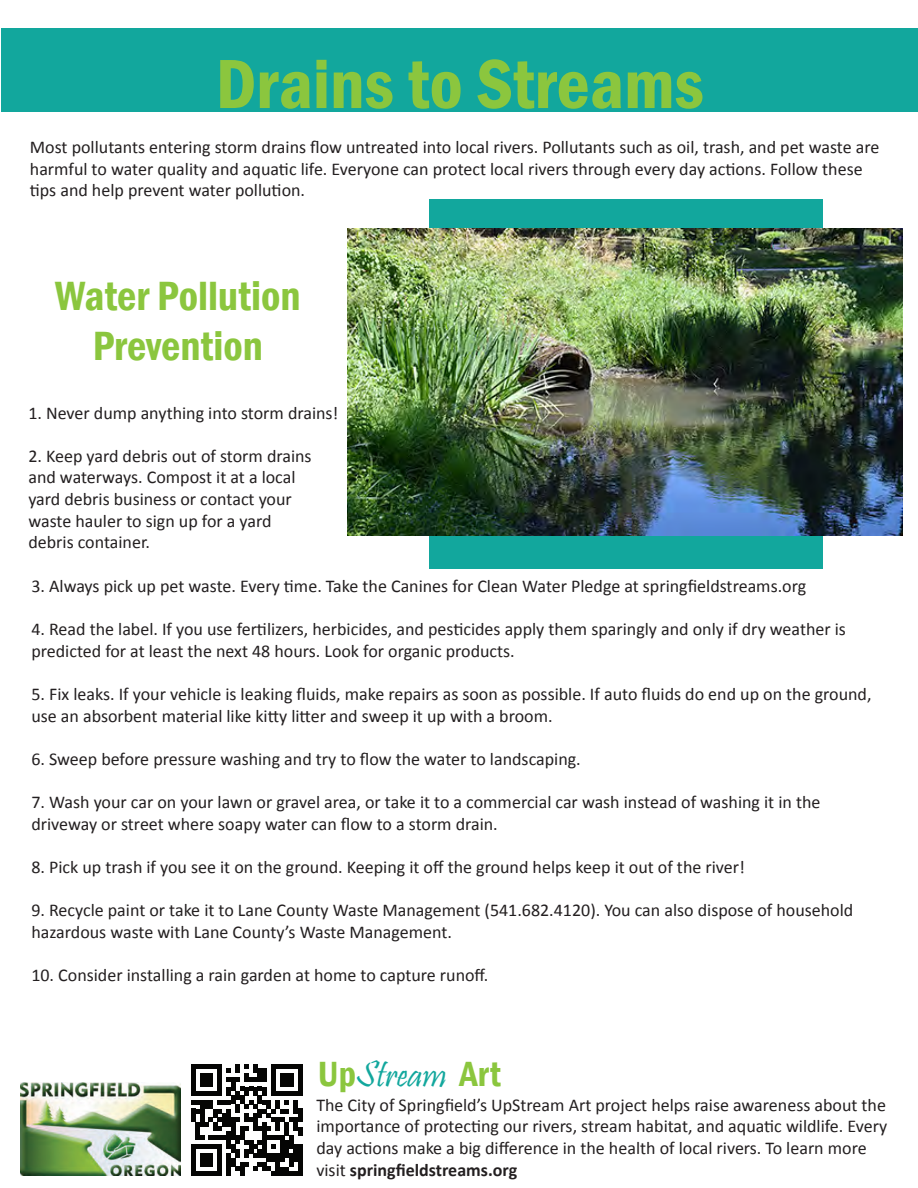
<style>
.page{position:relative;width:918px;height:1188px;background:#fff}
.page>*{position:absolute;margin:0;border:0;box-sizing:border-box;transform-origin:0 0}
.t1{font:600 condensed 72px "Franklin Gothic";color:#8bc63e}
.t2{font:600 condensed 42px/50.4px "Franklin Gothic";color:#8bc63e;text-align:center}
.t3{font:37.5px "Pristina";color:#12a79d}
.t4{font:18px/21.6px "Calibri";color:#231f20}
.s1{font-family:"Franklin Gothic";font-weight:600;font-stretch:condensed;font-size:36px;color:#8bc63e}
.s2{font-weight:700}
</style>
<div class="page">
<img style="left:21px;top:1082px;width:160px;height:94px">
<svg style="left:191px;top:1064px;width:111px;height:112px"></svg>
<hr style="left:298px;top:1144px;width:4px;height:32px;background:#050504">
<div style="left:429px;top:199px;width:393px;height:369px;background:#12a79d"></div>
<div style="left:1px;top:28px;width:917px;height:84px;background:#12a79d"></div>
<img style="left:348px;top:229px;width:555px;height:307px">
<h1 class="t1" style="left:216px;top:36px;width:490px">Drains to Streams</h1>
<p class="t4" style="left:30px;top:136px;width:851px">Most pollutants entering storm drains flow untreated into local rivers. Pollutants such as oil, trash, and pet waste are harmful to water quality and aquatic life. Everyone can protect local rivers through every day actions. Follow these tips and help prevent water pollution.</p>
<h2 class="t2" style="left:55px;top:270px;width:247px">Water Pollution<br>Prevention</h2>
<p class="t4" style="left:28px;top:402px;width:312px">1. Never dump anything into storm drains!</p>
<p class="t4" style="left:28px;top:445px;width:285px">2. Keep yard debris out of storm drains and waterways. Compost it at a local yard debris business or contact your waste hauler to sign up for a yard debris container.</p>
<p class="t4" style="left:31px;top:575px;width:776px">3. Always pick up pet waste. Every time. Take the Canines for Clean Water Pledge at springfieldstreams.org</p>
<p class="t4" style="left:31px;top:618px;width:816px">4. Read the label. If you use fertilizers, herbicides, and pesticides apply them sparingly and only if dry weather is predicted for at least the next 48 hours. Look for organic products.</p>
<p class="t4" style="left:31px;top:683px;width:842px">5. Fix leaks. If your vehicle is leaking fluids, make repairs as soon as possible. If auto fluids do end up on the ground, use an absorbent material like kitty litter and sweep it up with a broom.</p>
<p class="t4" style="left:31px;top:748px;width:551px">6. Sweep before pressure washing and try to flow the water to landscaping.</p>
<p class="t4" style="left:31px;top:791px;width:791px">7. Wash your car on your lawn or gravel area, or take it to a commercial car wash instead of washing it in the driveway or street where soapy water can flow to a storm drain.</p>
<p class="t4" style="left:31px;top:856px;width:715px">8. Pick up trash if you see it on the ground. Keeping it off the ground helps keep it out of the river!</p>
<p class="t4" style="left:31px;top:899px;width:823px">9. Recycle paint or take it to Lane County Waste Management (541.682.4120). You can also dispose of household hazardous waste with Lane County’s Waste Management.</p>
<p class="t4" style="left:31px;top:964px;width:459px">10. Consider installing a rain garden at home to capture runoff.</p>
<h3 class="t3" style="left:318px;top:1053px;width:184px"><span class="s1">Up</span>Stream <span class="s1">Art</span></h3>
<p class="t4" style="left:316px;top:1094px;width:572px">The City of Springfield’s UpStream Art project helps raise awareness about the importance of protecting our rivers, stream habitat, and aquatic wildlife. Every day actions make a big difference in the health of local rivers. To learn more visit <span class="s2">springfieldstreams.org</span></p>
</div>
